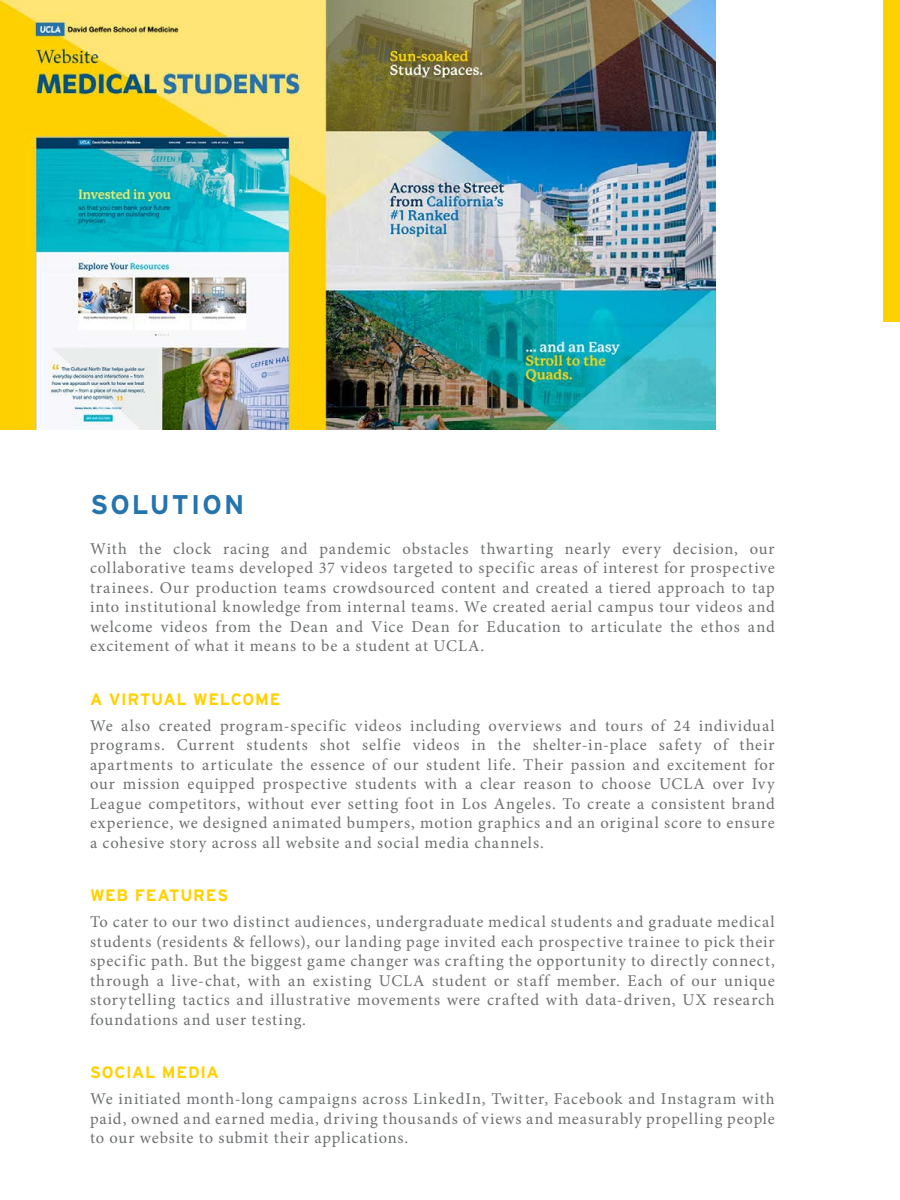
<style>
.page{position:relative;width:900px;height:1200px;background:#fff}
.page>*{position:absolute;margin:0;border:0;box-sizing:border-box;transform-origin:0 0}
.t1{font:700 27px "Interstate";letter-spacing:.08em;color:#2474ae}
.t2{font:16.5px/19.5px "Minion Pro";letter-spacing:.05em;color:#6d6f71;text-align:justify}
.t3{font:700 16.5px "Interstate";letter-spacing:.045em;color:#ffd100}
</style>
<div class="page">
<div style="left:883px;top:0;width:17px;height:321px;background:#ffd100"></div>
<img style="left:0;top:0;width:715px;height:429px">
<h1 class="t1" style="left:91px;top:488px;width:155px">SOLUTION</h1>
<p class="t2" style="left:90px;top:539px;width:686px">With the clock racing and pandemic obstacles thwarting nearly every decision, our collaborative teams developed 37 videos targeted to specific areas of interest for prospective trainees. Our production teams crowdsourced content and created a tiered approach to tap into institutional knowledge from internal teams. We created aerial campus tour videos and welcome videos from the Dean and Vice Dean for Education to articulate the ethos and excitement of what it means to be a student at UCLA.</p>
<p class="t3" style="left:90px;top:689px;width:192px">A VIRTUAL WELCOME</p>
<p class="t2" style="left:90px;top:716px;width:686px">We also created program-specific videos including overviews and tours of 24 individual programs. Current students shot selfie videos in the shelter-in-place safety of their apartments to articulate the essence of our student life. Their passion and excitement for our mission equipped prospective students with a clear reason to choose UCLA over Ivy League competitors, without ever setting foot in Los Angeles. To create a consistent brand experience, we designed animated bumpers, motion graphics and an original score to ensure a cohesive story across all website and social media channels.</p>
<p class="t3" style="left:90px;top:885px;width:140px">WEB FEATURES</p>
<p class="t2" style="left:90px;top:912px;width:686px">To cater to our two distinct audiences, undergraduate medical students and graduate medical students (residents &amp; fellows), our landing page invited each prospective trainee to pick their specific path. But the biggest game changer was crafting the opportunity to directly connect, through a live-chat, with an existing UCLA student or staff member. Each of our unique storytelling tactics and illustrative movements were crafted with data-driven, UX research foundations and user testing.</p>
<p class="t3" style="left:90px;top:1062px;width:131px">SOCIAL MEDIA</p>
<p class="t2" style="left:90px;top:1089px;width:686px">We initiated month-long campaigns across LinkedIn, Twitter, Facebook and Instagram with paid, owned and earned media, driving thousands of views and measurably propelling people to our website to submit their applications.</p>
</div>
